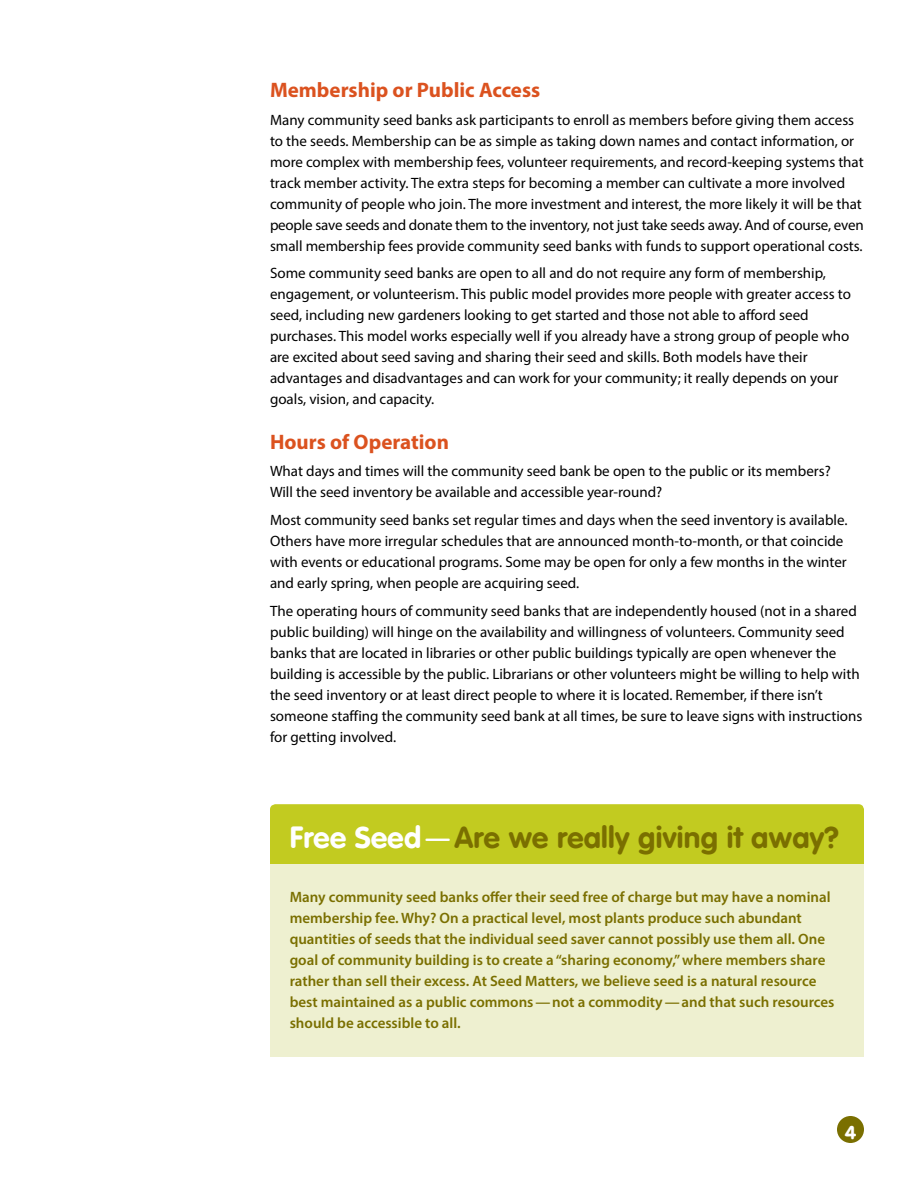
<style>
.page{position:relative;width:918px;height:1188px;background:#fff}
.page>*{position:absolute;margin:0;border:0;box-sizing:border-box;transform-origin:0 0}
.t1{font:30px "VAG Rounded Bold";letter-spacing:.01em;color:#7a6f00}
.t2{font:700 21px "Myriad Pro";color:#db521f}
.t3{font:700 18px "VAG Rounded Black S Si";color:#fff}
.t4{font:15px/21px "Myriad Pro";color:#000}
.t5{font:600 15px/21px "Myriad Pro";color:#7a6f00}
.s1{color:#fff}
.s2{font-family:"VAG Rounded Light S Si";font-weight:700;color:#fff}
</style>
<div class="page">
<div style="left:837px;top:1116px;width:27px;height:27px;background:#7a6f00;border-radius:50%"></div>
<div style="left:270px;top:804px;width:594px;height:60px;background:#c2cb20"></div>
<div style="left:270px;top:864px;width:594px;height:192px;background:#eef0d0"></div>
<p class="t2" style="left:270px;top:76px;width:272px">Membership or Public Access</p>
<p class="t4" style="left:270px;top:109px;width:595px">Many community seed banks ask participants to enroll as members before giving them access to the seeds. Membership can be as simple as taking down names and contact information, or more complex with membership fees, volunteer requirements, and record-keeping systems that track member activity. The extra steps for becoming a member can cultivate a more involved community of people who join. The more investment and interest, the more likely it will be that people save seeds and donate them to the inventory, not just take seeds away. And of course, even small membership fees provide community seed banks with funds to support operational costs.</p>
<p class="t4" style="left:270px;top:262px;width:582px">Some community seed banks are open to all and do not require any form of membership, engagement, or volunteerism. This public model provides more people with greater access to seed, including new gardeners looking to get started and those not able to afford seed purchases. This model works especially well if you already have a strong group of people who are excited about seed saving and sharing their seed and skills. Both models have their advantages and disadvantages and can work for your community; it really depends on your goals, vision, and capacity.</p>
<p class="t2" style="left:270px;top:428px;width:181px">Hours of Operation</p>
<p class="t4" style="left:270px;top:460px;width:562px">What days and times will the community seed bank be open to the public or its members?<br>Will the seed inventory be available and accessible year-round?</p>
<p class="t4" style="left:270px;top:509px;width:579px">Most community seed banks set regular times and days when the seed inventory is available.<br>Others have more irregular schedules that are announced month-to-month, or that coincide with events or educational programs. Some may be open for only a few months in the winter and early spring, when people are acquiring seed.</p>
<p class="t4" style="left:270px;top:600px;width:594px">The operating hours of community seed banks that are independently housed (not in a shared public building) will hinge on the availability and willingness of volunteers. Community seed banks that are located in libraries or other public buildings typically are open whenever the building is accessible by the public. Librarians or other volunteers might be willing to help with the seed inventory or at least direct people to where it is located. Remember, if there isn’t someone staffing the community seed bank at all times, be sure to leave signs with instructions for getting involved.</p>
<p class="t1" style="left:290px;top:820px;width:551px"><span class="s1">Free Seed</span><span class="s2">—</span> Are we really giving it away?</p>
<p class="t5" style="left:290px;top:886px;width:546px">Many community seed banks offer their seed free of charge but may have a nominal membership fee. Why? On a practical level, most plants produce such abundant quantities of seeds that the individual seed saver cannot possibly use them all. One goal of community building is to create a “sharing economy,” where members share rather than sell their excess. At Seed Matters, we believe seed is a natural resource best maintained as a public commons—not a commodity—and that such resources should be accessible to all.</p>
<p class="t3" style="left:845px;top:1122px;width:13px">4</p>
</div>
